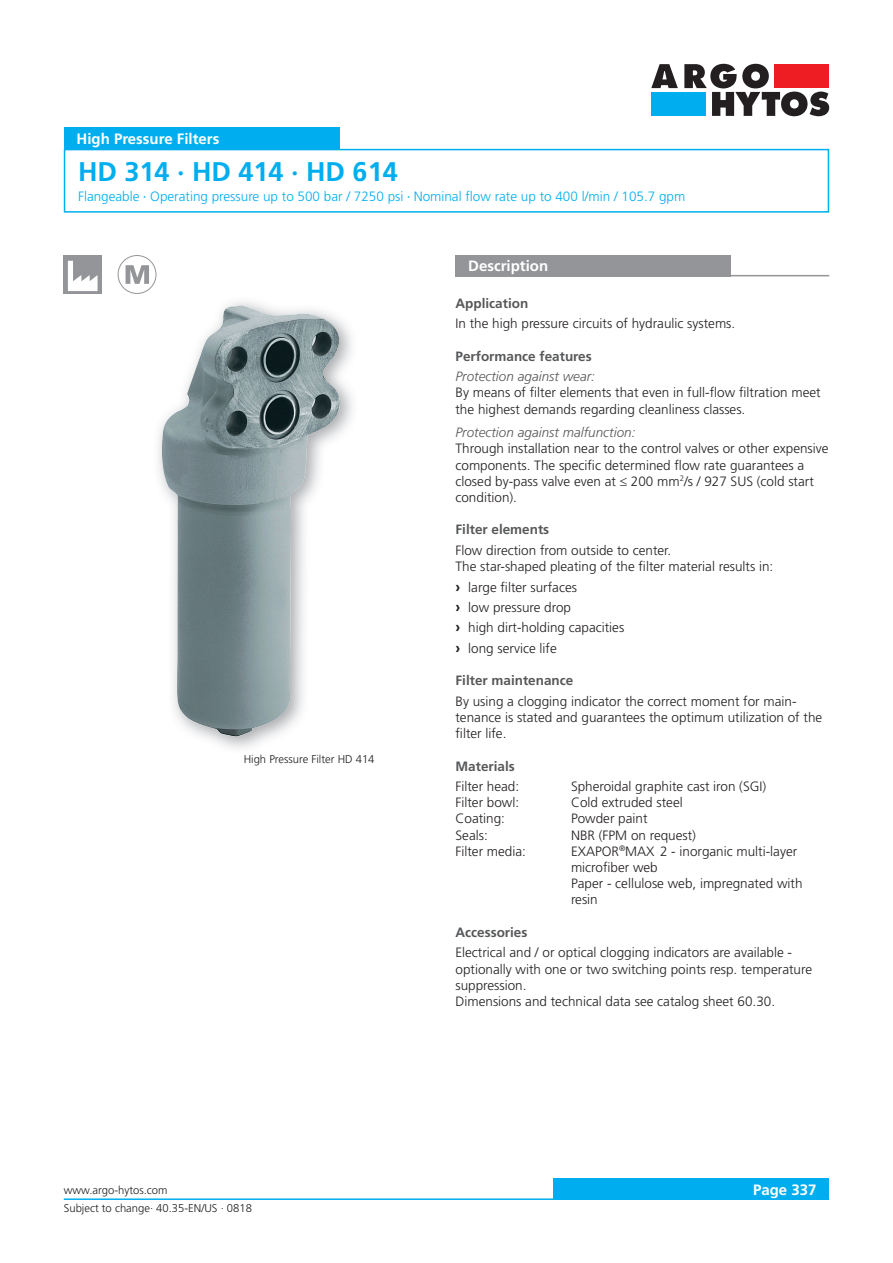
<style>
.page{position:relative;width:893px;height:1263px;background:#fff}
.page>*{position:absolute;margin:0;border:0;box-sizing:border-box;transform-origin:0 0}
.t1{font:700 27px "Frutiger LT";color:#00aeef}
.t2{font:700 15px "Frutiger LT";color:#fff}
.t3{font:300 13.5px/16.2px "Frutiger LT";color:#231f20}
.t4{font:300 13.5px "Frutiger LT";color:#00aeef}
.t5{font:700 13.5px "Frutiger LT";color:#57585a}
.t6{font:italic 300 13.5px "Frutiger LT";color:#57585a}
.t7{font:300 11.25px "Frutiger LT";color:#231f20}
.s1{font-weight:400;font-stretch:condensed}
.s2{font-weight:700;font-size:15px}
</style>
<div class="page">
<div style="left:553px;top:1179px;width:276px;height:21px;background:#00aeef"></div>
<hr style="left:64px;top:1198px;width:765px;height:2px;background:#00aeef">
<svg style="left:651px;top:64px;width:27px;height:24px"></svg>
<div style="left:651px;top:92px;width:55px;height:24px;background:#00aeef"></div>
<svg style="left:684px;top:64px;width:145px;height:52px"></svg>
<div style="left:64px;top:149px;width:765px;height:64px;border:2px solid #00aeef"></div>
<div style="left:64px;top:128px;width:276px;height:21px;background:#00aeef"></div>
<div style="left:455px;top:255px;width:276px;height:21px;background:#939598"></div>
<hr style="left:455px;top:275px;width:374px;height:1px;background:#939598">
<div style="left:64px;top:255px;width:38px;height:39px;background:#939598"></div>
<svg style="left:68px;top:261px;width:30px;height:30px"></svg>
<div style="left:118px;top:255px;width:38px;height:39px;border:1px solid #939598;border-radius:50%"></div>
<svg style="left:126px;top:265px;width:23px;height:19px"></svg>
<img style="left:162px;top:305px;width:181px;height:216px">
<img style="left:177px;top:521px;width:114px;height:215px">
<p class="t2" style="left:77px;top:130px;width:144px">High Pressure Filters</p>
<h1 class="t1" style="left:78px;top:155px;width:321px">HD 314 · HD 414 · HD 614</h1>
<p class="t4" style="left:78px;top:189px;width:609px">Flangeable <span class="s1">·</span> Operating pressure up to 500 bar / 7250 psi <span class="s1">·</span> Nominal flow rate up to 400 l/min / 105.7 gpm</p>
<p class="t7" style="left:244px;top:752px;width:132px">High Pressure Filter HD 414</p>
<p class="t2" style="left:468px;top:257px;width:81px">Description</p>
<p class="t5" style="left:455px;top:295px;width:74px">Application</p>
<p class="t3" style="left:455px;top:316px;width:281px">In the high pressure circuits of hydraulic systems.</p>
<p class="t5" style="left:455px;top:348px;width:138px">Performance features</p>
<p class="t6" style="left:455px;top:369px;width:141px">Protection against wear:</p>
<p class="t3" style="left:455px;top:385px;width:367px">By means of filter elements that even in full-flow filtration meet the highest demands regarding cleanliness classes.</p>
<p class="t6" style="left:455px;top:425px;width:182px">Protection against malfunction:</p>
<p class="t3" style="left:455px;top:441px;width:375px">Through installation near to the control valves or other expensive components. The specific determined flow rate guarantees a closed by-pass valve even at ≤ 200 mm<sup>2</sup>/s / 927 SUS (cold start condition).</p>
<p class="t5" style="left:455px;top:522px;width:95px">Filter elements</p>
<p class="t3" style="left:455px;top:542px;width:319px">Flow direction from outside to center.<br>The star-shaped pleating of the filter material results in:</p>
<p class="t3" style="left:455px;top:577px;width:170px;line-height:20.4px"><span class="s2">›</span> large filter surfaces<br><span class="s2">›</span> low pressure drop<br><span class="s2">›</span> high dirt-holding capacities <span class="s2">›</span> long service life</p>
<p class="t5" style="left:455px;top:673px;width:119px">Filter maintenance</p>
<p class="t3" style="left:455px;top:693px;width:368px">By using a clogging indicator the correct moment for main&shy;tenance is stated and guarantees the optimum utilization of the filter life.</p>
<p class="t5" style="left:455px;top:758px;width:61px">Materials</p>
<p class="t3" style="left:455px;top:778px;width:65px">Filter head:</p>
<p class="t3" style="left:571px;top:778px;width:197px">Spheroidal graphite cast iron (SGI)</p>
<p class="t3" style="left:455px;top:795px;width:65px">Filter bowl:</p>
<p class="t3" style="left:571px;top:795px;width:113px">Cold extruded steel</p>
<p class="t3" style="left:455px;top:811px;width:51px">Coating:</p>
<p class="t3" style="left:571px;top:811px;width:78px">Powder paint</p>
<p class="t3" style="left:455px;top:827px;width:34px">Seals:</p>
<p class="t3" style="left:571px;top:827px;width:127px">NBR (FPM on request)</p>
<p class="t3" style="left:455px;top:843px;width:72px">Filter media:</p>
<p class="t3" style="left:571px;top:843px;width:233px">EXAPOR<sup>®</sup>MAX 2 - inorganic multi-layer microfiber web<br>Paper - cellulose web, impregnated with resin</p>
<p class="t5" style="left:455px;top:924px;width:73px">Accessories</p>
<p class="t3" style="left:455px;top:945px;width:358px">Electrical and / or optical clogging indicators are available - optionally with one or two switching points resp. temperature suppression.<br>Dimensions and technical data see catalog sheet 60.30.</p>
<p class="t7" style="left:64px;top:1184px;width:105px">www.argo-hytos.com</p>
<p class="t2" style="left:753px;top:1181px;width:65px">Page 337</p>
<p class="t7" style="left:64px;top:1202px;width:190px">Subject to change· 40.35-EN/US · 0818</p>
</div>
